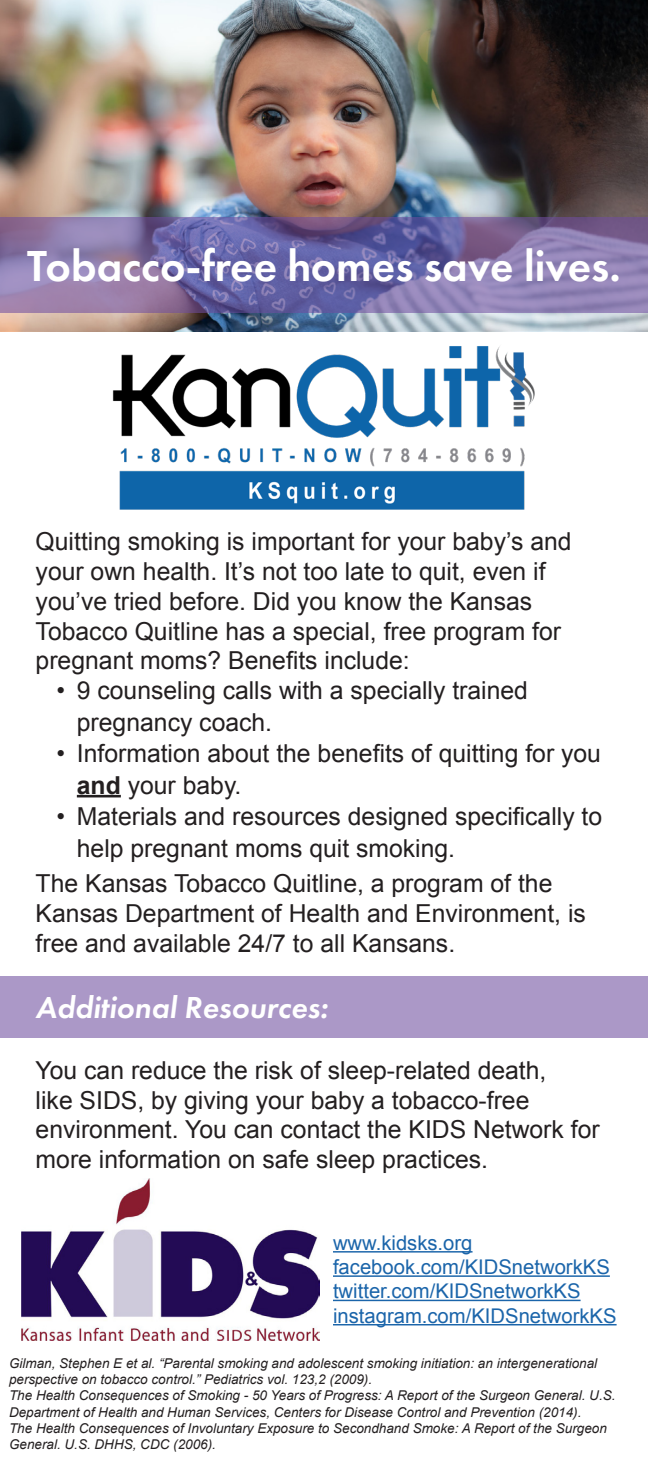
<style>
.page{position:relative;width:648px;height:1458px;background:#fff}
.page>*{position:absolute;margin:0;border:0;box-sizing:border-box;transform-origin:0 0}
.t1{font:600 45px "Futura PT";color:#fff}
.t2{font:italic 600 31.5px "Futura PT";color:#fff}
.t3{font:24.75px/29.7px "Arial";color:#231f20}
.t4{font:20.25px "Arial";color:#1b65aa}
.t5{font:italic 13.5px/16.2px "Arial";color:#231f20}
.s1{font-weight:700}
</style>
<div class="page">
<img style="left:22px;top:1179px;width:297px;height:162px">
<img style="left:0;top:0;width:648px;height:331px">
<svg style="left:0;top:217px;width:648px;height:95px"></svg>
<div style="left:0;top:976px;width:648px;height:61px;background:#ab98c7"></div>
<hr style="left:333px;top:1251px;width:140px;height:2px;background:#1b65aa">
<hr style="left:333px;top:1275px;width:277px;height:2px;background:#1b65aa">
<hr style="left:333px;top:1300px;width:248px;height:1px;background:#1b65aa">
<hr style="left:333px;top:1324px;width:284px;height:1px;background:#1b65aa">
<img style="left:112px;top:346px;width:423px;height:164px">
<hr style="left:77px;top:795px;width:44px;height:2px;background:#231f20">
<p class="t1" style="left:27px;top:238px;width:595px">Tobacco-free homes save lives.</p>
<p class="t3" style="left:36px;top:527px;width:538px">Quitting smoking is important for your baby’s and your own health. It’s not too late to quit, even if you’ve tried before. Did you know the Kansas Tobacco Quitline has a special, free program for pregnant moms? Benefits include:</p>
<p class="t3" style="left:77px;top:675px;width:453px;line-height:31.5px;text-indent:-20px">• 9 counseling calls with a specially trained pregnancy coach.</p>
<p class="t3" style="left:77px;top:738px;width:526px;line-height:31.5px;text-indent:-20px">• Information about the benefits of quitting for you <span class="s1">and</span> your baby.</p>
<p class="t3" style="left:77px;top:801px;width:527px;line-height:31.5px;text-indent:-20px">• Materials and resources designed specifically to help pregnant moms quit smoking.</p>
<p class="t3" style="left:36px;top:869px;width:552px">The Kansas Tobacco Quitline, a program of the<br>Kansas Department of Health and Environment, is free and available 24/7 to all Kansans.</p>
<p class="t2" style="left:36px;top:987px;width:294px">Additional Resources:</p>
<p class="t3" style="left:36px;top:1056px;width:566px">You can reduce the risk of sleep-related death,<br>like SIDS, by giving your baby a tobacco-free environment. You can contact the KIDS Network for more information on safe sleep practices.</p>
<p class="t4" style="left:333px;top:1229px;width:141px">www.kidsks.org</p>
<p class="t4" style="left:333px;top:1254px;width:278px">facebook.com/KIDSnetworkKS</p>
<p class="t4" style="left:333px;top:1278px;width:249px">twitter.com/KIDSnetworkKS</p>
<p class="t4" style="left:333px;top:1302px;width:285px">instagram.com/KIDSnetworkKS</p>
<p class="t5" style="left:9px;top:1355px;width:590px">Gilman, Stephen E et al. “Parental smoking and adolescent smoking initiation: an intergenerational perspective on tobacco control.” Pediatrics vol. 123,2 (2009).</p>
<p class="t5" style="left:9px;top:1388px;width:608px">The Health Consequences of Smoking - 50 Years of Progress: A Report of the Surgeon General. U.S.<br>Department of Health and Human Services, Centers for Disease Control and Prevention (2014).</p>
<p class="t5" style="left:9px;top:1420px;width:599px">The Health Consequences of Involuntary Exposure to Secondhand Smoke: A Report of the Surgeon<br>General. U.S. DHHS, CDC (2006).</p>
</div>
